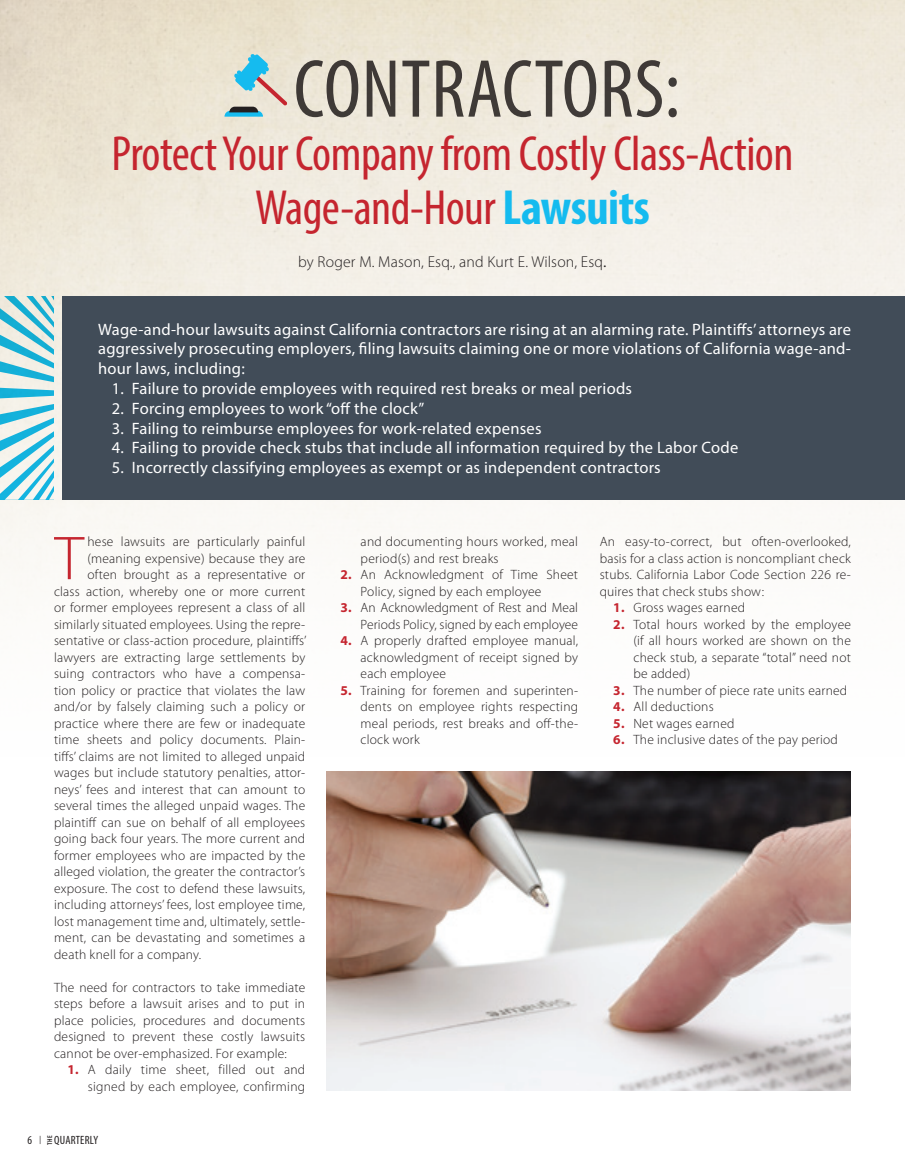
<style>
.page{position:relative;width:905px;height:1175px;background:#fff}
.page>*{position:absolute;margin:0;border:0;box-sizing:border-box;transform-origin:0 0}
.t1{font:condensed 83.1px "Myriad Pro";letter-spacing:.01em;color:#231f20}
.t2{font:300 62.4px "Myriad Pro";color:#c5252f}
.t3{font:condensed 49.5px/54.2px "Myriad Pro";letter-spacing:-.01em;color:#c5252f;text-align:center}
.t4{font:16.5px/19.8px "Myriad Pro";letter-spacing:.015em;color:#fff;text-align:justify}
.t5{font:300 15.75px "Myriad Pro";letter-spacing:.01em;color:#231f20}
.t6{font:300 13.5px/16.5px "Myriad Pro";letter-spacing:.015em;color:#231f20;text-align:justify}
.t7{font:condensed 12px "Myriad Pro";letter-spacing:.02em;color:#231f20}
.t8{font:condensed 8.25px "Myriad Pro";color:#231f20}
.t9{font:600 condensed 7.05px "Myriad Pro";color:#231f20}
.s1{font-weight:700;color:#15bbef}
.s2{font-family:"Minion Pro";font-weight:400}
.s3{font-weight:700;color:#c5252f}
</style>
<div class="page">
<img style="left:0;top:0;width:904px;height:586px">
<div style="left:63px;top:296px;width:841px;height:204px;background:#414c58"></div>
<div style="left:0;top:296px;width:54px;height:204px;background:#14b1da"></div>
<svg style="left:0;top:396px;width:54px;height:104px"></svg>
<svg style="left:0;top:296px;width:54px;height:94px"></svg>
<svg style="left:224px;top:54px;width:63px;height:63px;background:#b5cccb"></svg>
<img style="left:327px;top:771px;width:523px;height:319px">
<h1 class="t1" style="left:293px;top:39px;width:388px">CONTRACTORS:</h1>
<p class="t3" style="left:111px;top:126px;width:683px">Protect Your Company from Costly Class-Action<br>Wage-and-Hour <span class="s1">Lawsuits</span></p>
<p class="t5" style="left:298px;top:253px;width:310px">by Roger M. Mason, Esq., and Kurt E. Wilson, Esq<span class="s2">.</span></p>
<p class="t4" style="left:98px;top:319px;width:754px">Wage-and-hour lawsuits against California contractors are rising at an alarming rate. Plaintiffs’ attorneys are aggressively prosecuting employers, filing lawsuits claiming one or more violations of California wage-and&shy;hour laws, including:</p>
<p class="t4" style="left:112px;top:378px;width:522px">1. Failure to provide employees with required rest breaks or meal periods</p>
<p class="t4" style="left:112px;top:398px;width:314px">2. Forcing employees to work “off the clock”</p>
<p class="t4" style="left:112px;top:418px;width:431px">3. Failing to reimburse employees for work-related expenses</p>
<p class="t4" style="left:112px;top:438px;width:628px">4. Failing to provide check stubs that include all information required by the Labor Code</p>
<p class="t4" style="left:112px;top:457px;width:550px">5. Incorrectly classifying employees as exempt or as independent contractors</p>
<p class="t2" style="left:55px;top:524px;width:31px">T</p>
<p class="t6" style="left:87px;top:533px;width:219px">hese lawsuits are particularly painful</p>
<p class="t6" style="left:87px;top:550px;width:219px">(meaning expensive) because they are</p>
<p class="t6" style="left:87px;top:566px;width:219px">often brought as a representative or</p>
<p class="t6" style="left:54px;top:583px;width:253px">class action, whereby one or more current</p>
<p class="t6" style="left:54px;top:599px;width:253px">or former employees represent a class of all</p>
<p class="t6" style="left:54px;top:616px;width:253px">similarly situated employees. Using the repre-</p>
<p class="t6" style="left:54px;top:632px;width:254px">sentative or class-action procedure, plaintiffs’</p>
<p class="t6" style="left:54px;top:649px;width:253px">lawyers are extracting large settlements by</p>
<p class="t6" style="left:54px;top:665px;width:253px">suing contractors who have a compensa-</p>
<p class="t6" style="left:54px;top:682px;width:253px">tion policy or practice that violates the law</p>
<p class="t6" style="left:54px;top:698px;width:253px">and/or by falsely claiming such a policy or</p>
<p class="t6" style="left:54px;top:715px;width:253px">practice where there are few or inadequate</p>
<p class="t6" style="left:54px;top:731px;width:253px">time sheets and policy documents. Plain-</p>
<p class="t6" style="left:54px;top:748px;width:253px">tiffs’ claims are not limited to alleged unpaid</p>
<p class="t6" style="left:54px;top:764px;width:253px">wages but include statutory penalties, attor-</p>
<p class="t6" style="left:54px;top:781px;width:253px">neys’ fees and interest that can amount to</p>
<p class="t6" style="left:54px;top:797px;width:253px">several times the alleged unpaid wages. The</p>
<p class="t6" style="left:54px;top:814px;width:253px">plaintiff can sue on behalf of all employees</p>
<p class="t6" style="left:54px;top:830px;width:253px">going back four years. The more current and</p>
<p class="t6" style="left:54px;top:847px;width:253px">former employees who are impacted by the</p>
<p class="t6" style="left:54px;top:863px;width:253px">alleged violation, the greater the contractor’s</p>
<p class="t6" style="left:54px;top:880px;width:253px">exposure. The cost to defend these lawsuits,</p>
<p class="t6" style="left:54px;top:896px;width:253px">including attorneys’ fees, lost employee time,</p>
<p class="t6" style="left:54px;top:913px;width:253px">lost management time and, ultimately, settle-</p>
<p class="t6" style="left:54px;top:929px;width:253px">ment, can be devastating and sometimes a</p>
<p class="t6" style="left:54px;top:946px;width:149px">death knell for a company.</p>
<p class="t6" style="left:54px;top:979px;width:253px">The need for contractors to take immediate steps before a lawsuit arises and to put in place policies, procedures and documents designed to prevent these costly lawsuits cannot be over-emphasized. For example:</p>
<p class="t6" style="left:68px;top:1061px;width:239px;text-align:right"><span class="s3">1.</span> A daily time sheet, filled out and signed by each employee, confirming</p>
<p class="t7" style="left:27px;top:1132px;width:6px">6</p>
<p class="t8" style="left:40px;top:1134px;width:3px">|</p>
<p class="t9" style="left:46px;top:1144px;width:10px;rotate:-90deg">THE</p>
<p class="t7" style="left:54px;top:1132px;width:45px">QUARTERLY</p>
<p class="t6" style="left:360px;top:533px;width:219px">and documenting hours worked, meal period(s) and rest breaks</p>
<p class="t6" style="left:360px;top:566px;width:219px;text-indent:-20px"><span class="s3">2.</span> An Acknowledgment of Time Sheet<br>Policy, signed by each employee</p>
<p class="t6" style="left:340px;top:599px;width:239px;text-align:right"><span class="s3">3.</span> An Acknowledgment of Rest and Meal<br>Periods Policy, signed by each employee</p>
<p class="t6" style="left:360px;top:632px;width:219px;text-indent:-20px"><span class="s3">4.</span> A properly drafted employee manual, acknowledgment of receipt signed by each employee</p>
<p class="t6" style="left:360px;top:682px;width:219px;text-indent:-20px"><span class="s3">5.</span> Training for foremen and superinten&shy;dents on employee rights respecting meal periods, rest breaks and off-the&shy;clock work</p>
<p class="t6" style="left:599px;top:533px;width:253px">An easy-to-correct, but often-overlooked, basis for a class action is noncompliant check stubs. California Labor Code Section 226 re&shy;quires that check stubs show:</p>
<p class="t6" style="left:613px;top:599px;width:133px"><span class="s3">1.</span> Gross wages earned</p>
<p class="t6" style="left:633px;top:616px;width:219px;text-indent:-20px"><span class="s3">2.</span> Total hours worked by the employee (if all hours worked are shown on the check stub, a separate “total” need not be added)</p>
<p class="t6" style="left:613px;top:682px;width:235px"><span class="s3">3.</span> The number of piece rate units earned</p>
<p class="t6" style="left:613px;top:698px;width:102px"><span class="s3">4.</span> All deductions</p>
<p class="t6" style="left:613px;top:715px;width:123px"><span class="s3">5.</span> Net wages earned</p>
<p class="t6" style="left:613px;top:731px;width:226px"><span class="s3">6.</span> The inclusive dates of the pay period</p>
</div>
